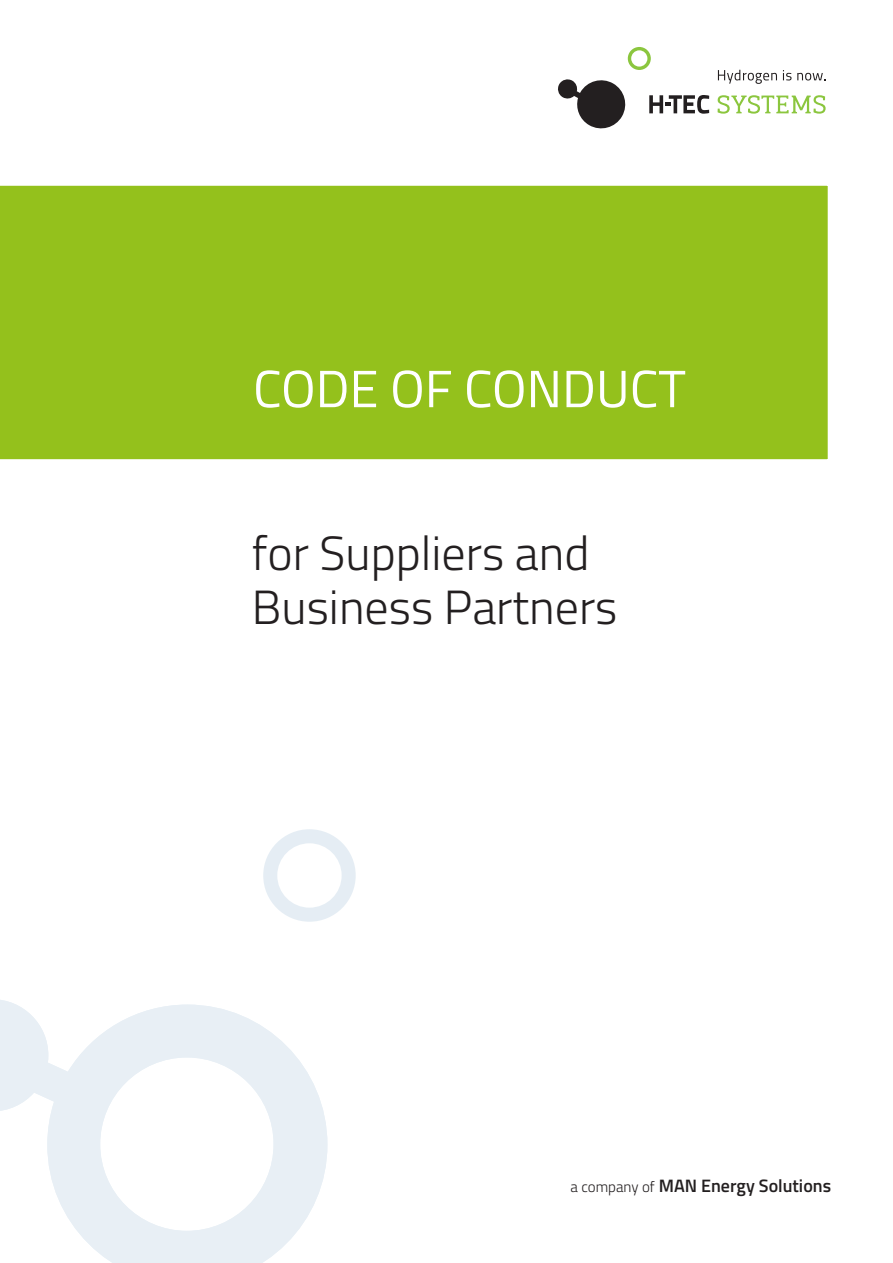
<style>
.page{position:relative;width:893px;height:1263px;background:#fff}
.page>*{position:absolute;margin:0;border:0;box-sizing:border-box;transform-origin:0 0}
.t1{font:52.5px "Titillium Web";color:#fff}
.t2{font:300 48px/54px "Titillium Web";color:#231f20}
.t3{font:600 18px "Titillium Web";color:#231f20}
.s1{font-weight:300;font-size:15px}
</style>
<div class="page">
<svg style="left:718px;top:70px;width:59px;height:14px"></svg>
<svg style="left:783px;top:70px;width:8px;height:10px"></svg>
<svg style="left:797px;top:73px;width:29px;height:7px"></svg>
<svg style="left:558px;top:79px;width:68px;height:50px"></svg>
<svg style="left:649px;top:95px;width:60px;height:19px"></svg>
<svg style="left:718px;top:95px;width:108px;height:19px"></svg>
<svg style="left:628px;top:47px;width:23px;height:23px"></svg>
<div style="left:0;top:185px;width:828px;height:275px;background:#94c11c"></div>
<svg style="left:0;top:1000px;width:327px;height:263px"></svg>
<svg style="left:263px;top:829px;width:92px;height:92px"></svg>
<p class="t1" style="left:253px;top:350px;width:434px">CODE OF CONDUCT</p>
<p class="t2" style="left:252px;top:524px;width:367px">for Suppliers and<br>Business Partners</p>
<p class="t3" style="left:571px;top:1172px;width:262px"><span class="s1">a company of</span> MAN Energy Solutions</p>
</div>
